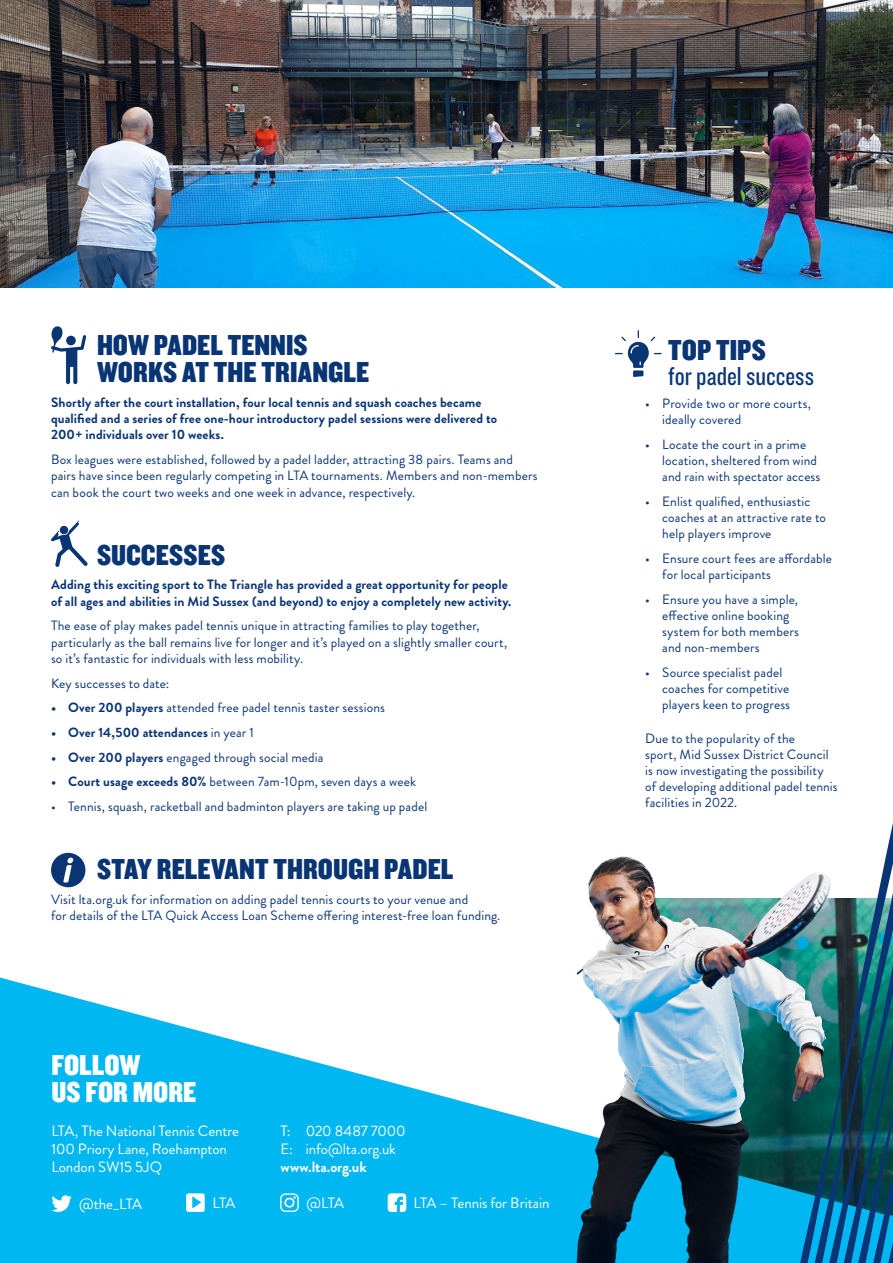
<style>
.page{position:relative;width:893px;height:1263px;background:#fff}
.page>*{position:absolute;margin:0;border:0;box-sizing:border-box;transform-origin:0 0}
.t1{font:30px/27px "Knockout 70 Full Welterwt";color:#0a3574}
.t2{font:30px/27px "Knockout 70 Full Welterwt";color:#fff}
.t3{font:27px "Knockout 29 Junior Ltweight";color:#0a3574}
.t4{font:15px/18px "Brandon Grotesque";letter-spacing:-.005em;color:#fff}
.t5{font:700 15px "Brandon Grotesque";letter-spacing:-.005em;color:#fff}
.t6{font:13.5px/16.2px "Brandon Grotesque";letter-spacing:.01em;color:#0a3574}
.t7{font:700 13.5px/16.2px "Brandon Grotesque";letter-spacing:.01em;color:#0a3574}
.s1{font-weight:700}
.s2{font-weight:400}
</style>
<div class="page">
<img style="left:0;top:0;width:893px;height:287px">
<svg style="left:0;top:977px;width:540px;height:286px;fill:#00b7f1"></svg>
<svg style="left:853px;top:823px;width:40px;height:440px;background:#327183"></svg>
<svg style="left:186px;top:1193px;width:19px;height:19px"></svg>
<svg style="left:51px;top:1195px;width:21px;height:17px"></svg>
<svg style="left:388px;top:1193px;width:18px;height:19px"></svg>
<svg style="left:280px;top:1193px;width:19px;height:19px"></svg>
<svg style="left:51px;top:520px;width:37px;height:47px"></svg>
<img style="left:540px;top:856px;width:313px;height:407px">
<svg style="left:51px;top:853px;width:34px;height:34px"></svg>
<svg style="left:51px;top:326px;width:35px;height:58px"></svg>
<div style="left:66px;top:336px;width:10px;height:9px;background:#0a3574;border-radius:50%"></div>
<svg style="left:615px;top:330px;width:47px;height:47px"></svg>
<h1 class="t1" style="left:97px;top:331px;width:274px">HOW PADEL TENNIS<br>WORKS AT THE TRIANGLE</h1>
<p class="t7" style="left:51px;top:394px;width:448px">Shortly after the court installation, four local tennis and squash coaches became qualified and a series of free one-hour introductory padel sessions were delivered to<br>200+ individuals over 10 weeks.</p>
<p class="t6" style="left:51px;top:451px;width:488px">Box leagues were established, followed by a padel ladder, attracting 38 pairs. Teams and pairs have since been regularly competing in LTA tournaments. Members and non-members can book the court two weeks and one week in advance, respectively.</p>
<h1 class="t1" style="left:97px;top:540px;width:130px">SUCCESSES</h1>
<p class="t7" style="left:51px;top:577px;width:462px">Adding this exciting sport to The Triangle has provided a great opportunity for people of all ages and abilities in Mid Sussex (and beyond) to enjoy a completely new activity.</p>
<p class="t6" style="left:51px;top:618px;width:458px">The ease of play makes padel tennis unique in attracting families to play together, particularly as the ball remains live for longer and it’s played on a slightly smaller court, so it’s fantastic for individuals with less mobility.</p>
<p class="t6" style="left:51px;top:675px;width:120px">Key successes to date:</p>
<p class="t6" style="left:51px;top:700px;width:335px"><span class="s1">• Over 200 players</span> attended free padel tennis taster sessions</p>
<p class="t7" style="left:51px;top:724px;width:204px">• Over 14,500 attendances <span class="s2">in year 1</span></p>
<p class="t6" style="left:51px;top:749px;width:274px"><span class="s1">• Over 200 players</span> engaged through social media</p>
<p class="t6" style="left:51px;top:774px;width:367px"><span class="s1">• Court usage exceeds 80%</span> between 7am-10pm, seven days a week</p>
<p class="t6" style="left:51px;top:798px;width:378px">• Tennis, squash, racketball and badminton players are taking up padel</p>
<h1 class="t1" style="left:97px;top:855px;width:358px">STAY RELEVANT THROUGH PADEL</h1>
<p class="t6" style="left:51px;top:891px;width:451px">Visit lta.org.uk for information on adding padel tennis courts to your venue and<br>for details of the LTA Quick Access Loan Scheme offering interest-free loan funding.</p>
<h1 class="t2" style="left:51px;top:1051px;width:147px">FOLLOW<br>US FOR MORE</h1>
<p class="t4" style="left:51px;top:1122px;width:189px">LTA, The National Tennis Centre<br>100 Priory Lane, Roehampton<br>London SW15 5JQ</p>
<p class="t4" style="left:281px;top:1122px;width:127px">T: 020 8487 7000<br>E: info@lta.org.uk</p>
<p class="t5" style="left:281px;top:1156px;width:88px">www.lta.org.uk</p>
<p class="t4" style="left:79px;top:1195px;width:65px">@the_LTA</p>
<p class="t4" style="left:213px;top:1194px;width:24px">LTA</p>
<p class="t4" style="left:307px;top:1194px;width:39px">@LTA</p>
<p class="t4" style="left:414px;top:1194px;width:137px">LTA – Tennis for Britain</p>
<h1 class="t1" style="left:668px;top:336px;width:99px">TOP TIPS</h1>
<h2 class="t3" style="left:668px;top:358px;width:147px">for padel success</h2>
<p class="t6" style="left:662px;top:395px;width:150px;text-indent:-17px">• Provide two or more courts, ideally covered</p>
<p class="t6" style="left:662px;top:436px;width:160px;text-indent:-17px">• Locate the court in a prime location, sheltered from wind and rain with spectator access</p>
<p class="t6" style="left:662px;top:493px;width:165px;text-indent:-17px">• Enlist qualified, enthusiastic coaches at an attractive rate to help players improve</p>
<p class="t6" style="left:662px;top:550px;width:171px;text-indent:-17px">• Ensure court fees are affordable for local participants</p>
<p class="t6" style="left:662px;top:591px;width:138px;text-indent:-17px">• Ensure you have a simple, effective online booking system for both members and non-members</p>
<p class="t6" style="left:662px;top:664px;width:129px;text-indent:-17px">• Source specialist padel coaches for competitive players keen to progress</p>
<p class="t6" style="left:645px;top:730px;width:194px">Due to the popularity of the<br>sport, Mid Sussex District Council is now investigating the possibility of developing additional padel tennis facilities in 2022.</p>
</div>
